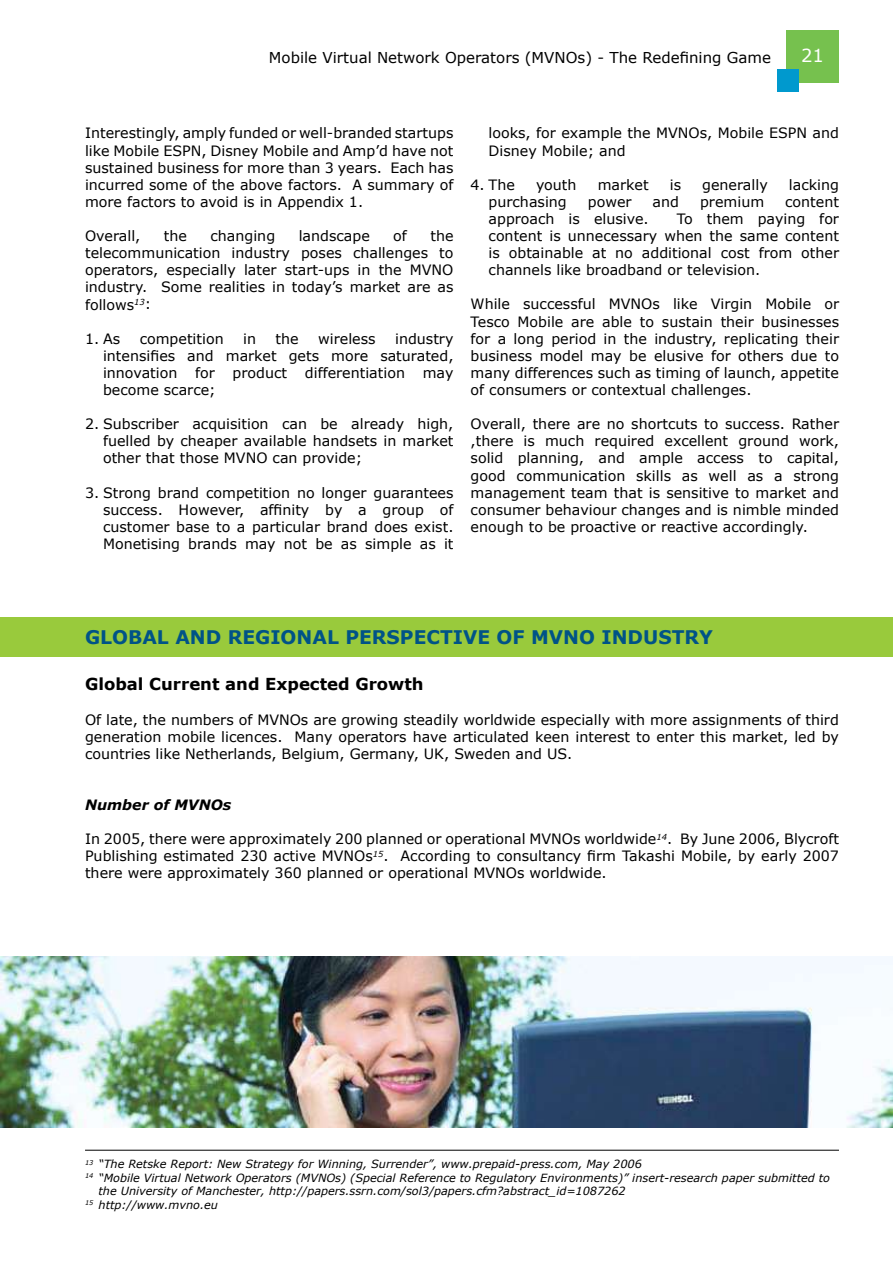
<style>
.page{position:relative;width:893px;height:1263px;background:#fff}
.page>*{position:absolute;margin:0;border:0;box-sizing:border-box;transform-origin:0 0}
.t1{font:700 18.75px "Verdana";color:#005387}
.t2{font:18px "Verdana";color:#fff}
.t3{font:700 16.5px "Verdana";color:#000}
.t4{font:15px "Verdana";color:#000}
.t5{font:14.25px/17.1px "Verdana";color:#000;text-align:justify}
.t6{font:italic 700 14.25px "Verdana";color:#000}
.t7{font:italic 11.25px "Verdana";color:#000}
</style>
<div class="page">
<div style="left:786px;top:30px;width:53px;height:53px;background:#76c14e"></div>
<div style="left:777px;top:69px;width:21px;height:23px;background:#0099ce"></div>
<div style="left:0;top:617px;width:893px;height:40px;background:#99ca3c"></div>
<hr style="left:85px;top:1150px;width:754px;height:1px;background:#000">
<img style="left:0;top:957px;width:893px;height:171px">
<p class="t4" style="left:269px;top:47px;width:504px">Mobile Virtual Network Operators (MVNOs) - The Redefining Game</p>
<p class="t2" style="left:801px;top:44px;width:24px">21</p>
<p class="t5" style="left:85px;top:124px;width:370px">Interestingly, amply funded or well-branded startups like Mobile ESPN, Disney Mobile and Amp’d have not sustained business for more than 3 years. Each has incurred some of the above factors. A summary of more factors to avoid is in Appendix 1.</p>
<p class="t5" style="left:85px;top:227px;width:57px">Overall,</p>
<p class="t5" style="left:164px;top:227px;width:25px">the</p>
<p class="t5" style="left:210px;top:227px;width:66px">changing</p>
<p class="t5" style="left:299px;top:227px;width:73px">landscape</p>
<p class="t5" style="left:393px;top:227px;width:15px">of</p>
<p class="t5" style="left:85px;top:227px;width:370px;text-indent:345px">the telecommunication industry poses challenges to operators, especially later start-ups in the MVNO industry. Some realities in today’s market are as follows<sup>13</sup>:</p>
<p class="t5" style="left:85px;top:329px;width:37px">1. As</p>
<p class="t5" style="left:140px;top:329px;width:86px">competition</p>
<p class="t5" style="left:243px;top:329px;width:14px">in</p>
<p class="t5" style="left:276px;top:329px;width:25px">the</p>
<p class="t5" style="left:318px;top:329px;width:59px">wireless</p>
<p class="t5" style="left:103px;top:329px;width:352px;text-indent:292px">industry intensifies and market gets more saturated, innovation for product differentiation may become scarce;</p>
<p class="t5" style="left:103px;top:415px;width:352px;text-indent:-18px">2. Subscriber acquisition can be already high, fuelled by cheaper available handsets in market other that those MVNO can provide;</p>
<p class="t5" style="left:103px;top:483px;width:352px;text-indent:-18px">3. Strong brand competition no longer guarantees success. However, affinity by a group of customer base to a particular brand does exist.<br>Monetising brands may not be as simple as it</p>
<p class="t5" style="left:489px;top:124px;width:352px">looks, for example the MVNOs, Mobile ESPN and<br>Disney Mobile; and</p>
<p class="t5" style="left:471px;top:176px;width:46px">4. The</p>
<p class="t5" style="left:536px;top:176px;width:42px">youth</p>
<p class="t5" style="left:598px;top:176px;width:52px">market</p>
<p class="t5" style="left:670px;top:176px;width:13px">is</p>
<p class="t5" style="left:702px;top:176px;width:67px">generally</p>
<p class="t5" style="left:789px;top:176px;width:52px">lacking</p>
<p class="t5" style="left:489px;top:193px;width:80px">purchasing</p>
<p class="t5" style="left:588px;top:193px;width:45px">power</p>
<p class="t5" style="left:653px;top:193px;width:28px">and</p>
<p class="t5" style="left:700px;top:193px;width:66px">premium</p>
<p class="t5" style="left:785px;top:193px;width:55px">content</p>
<p class="t5" style="left:489px;top:210px;width:162px">approach is elusive.</p>
<p class="t5" style="left:489px;top:210px;width:352px;text-indent:188px">To them paying for content is unnecessary when the same content is obtainable at no additional cost from other channels like broadband or television.</p>
<p class="t5" style="left:471px;top:295px;width:370px">While successful MVNOs like Virgin Mobile or Tesco Mobile are able to sustain their businesses for a long period in the industry, replicating their business model may be elusive for others due to many differences such as timing of launch, appetite of consumers or contextual challenges.</p>
<p class="t5" style="left:471px;top:415px;width:370px">Overall, there are no shortcuts to success. Rather ,there is much required excellent ground work, solid planning, and ample access to capital, good communication skills as well as a strong management team that is sensitive to market and consumer behaviour changes and is nimble minded enough to be proactive or reactive accordingly.</p>
<h1 class="t1" style="left:85px;top:625px;width:629px">GLOBAL AND REGIONAL PERSPECTIVE OF MVNO INDUSTRY</h1>
<p class="t3" style="left:85px;top:674px;width:340px">Global Current and Expected Growth</p>
<p class="t5" style="left:85px;top:710px;width:755px">Of late, the numbers of MVNOs are growing steadily worldwide especially with more assignments of third generation mobile licences. Many operators have articulated keen interest to enter this market, led by countries like Netherlands, Belgium, Germany, UK, Sweden and US.</p>
<p class="t6" style="left:85px;top:796px;width:148px">Number of MVNOs</p>
<p class="t5" style="left:85px;top:830px;width:755px">In 2005, there were approximately 200 planned or operational MVNOs worldwide<sup>14</sup>. By June 2006, Blycroft Publishing estimated 230 active MVNOs<sup>15</sup>. According to consultancy firm Takashi Mobile, by early 2007 there were approximately 360 planned or operational MVNOs worldwide.</p>
<p class="t7" style="left:85px;top:1157px;width:558px"><sup>13</sup> “The Retske Report: New Strategy for Winning, Surrender”, www.prepaid-press.com, May 2006</p>
<p class="t7" style="left:85px;top:1171px;width:746px"><sup>14</sup> “Mobile Virtual Network Operators (MVNOs) (Special Reference to Regulatory Environments)” insert-research paper submitted to</p>
<p class="t7" style="left:99px;top:1184px;width:529px">the University of Manchester, http://papers.ssrn.com/sol3/papers.cfm?abstract_id=1087262</p>
<p class="t7" style="left:85px;top:1198px;width:134px"><sup>15</sup> http://www.mvno.eu</p>
</div>
